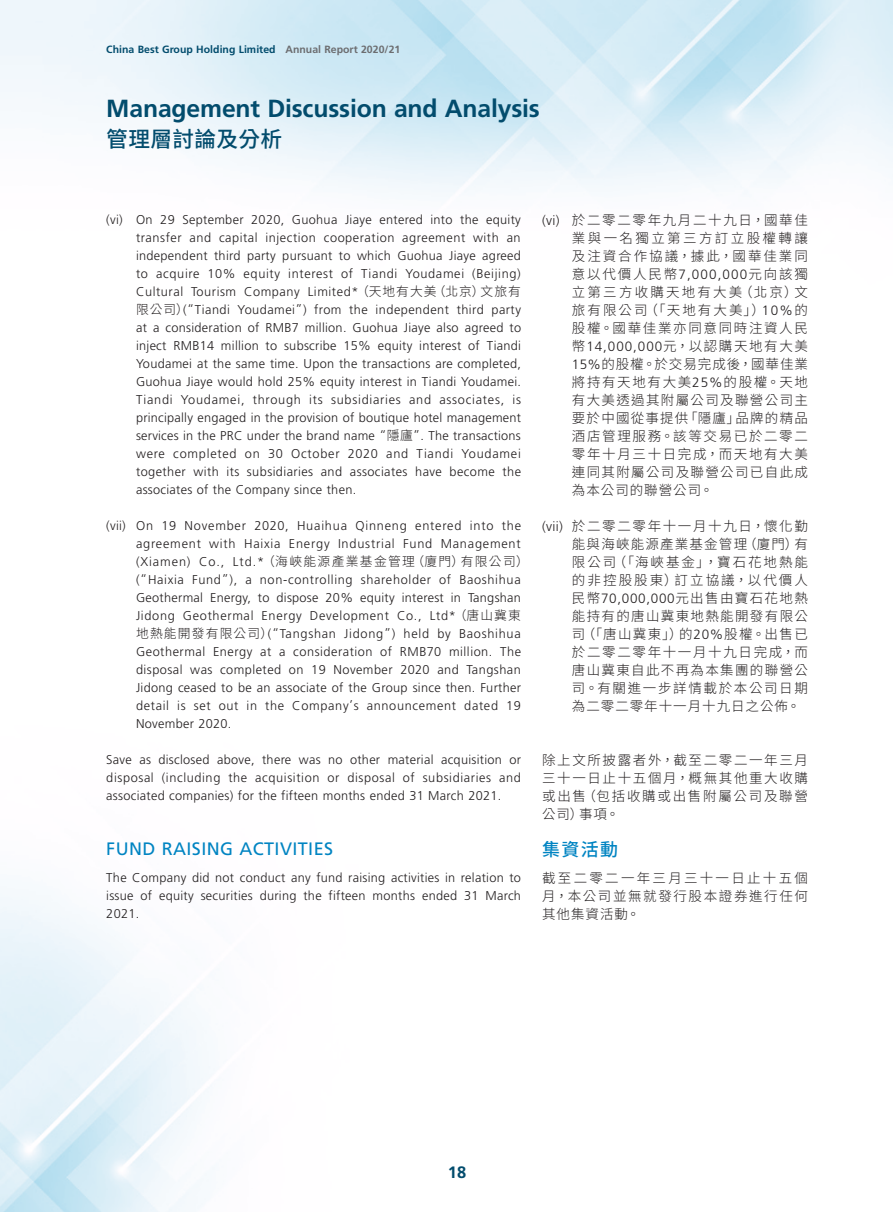
<style>
.page{position:relative;width:893px;height:1212px;background:#fff}
.page>*{position:absolute;margin:0;border:0;box-sizing:border-box;transform-origin:0 0}
.t1{font:700 24.75px "Frutiger LT Std";letter-spacing:-.005em;color:#024c6d}
.t2{font:500 21.75px "Source Han Sans TC";letter-spacing:.015em;color:#024c6d}
.Heading_1{font:18px "Frutiger LT Std";letter-spacing:.02em;color:#0084c2}
.C_Heading_1{font:500 18px "Source Han Sans TC";color:#0084c2}
.t3{font:700 16.5px "Frutiger LT Std";color:#024c6d}
.C_Body_Text{font:300 13.5px/18px "Source Han Sans TC";letter-spacing:.12em;color:#231f20;text-align:justify}
.Body_Text{font:300 12.75px/18px "Frutiger LT Std";letter-spacing:.035em;color:#231f20;text-align:justify}
.t4{font:700 10.5px "Frutiger LT Std";letter-spacing:.005em;color:#024c6d}
.s1{color:#6c6d70}
.s2{font-family:"Source Han Sans TC"}
.s3{font-family:"Frutiger LT Std"}
</style>
<div class="page">
<img style="left:0;top:0;width:893px;height:1212px">
<p class="t4" style="left:106px;top:43px;width:296px">China Best Group Holding Limited <span class="s1">Annual Report 2020/21</span></p>
<h1 class="t1" style="left:106px;top:94px;width:435px">Management Discussion and Analysis</h1>
<h2 class="t2" style="left:106px;top:127px;width:177px">管理層討論及分析</h2>
<p class="Body_Text" style="left:136px;top:211px;width:387px;text-indent:-30px">(vi) On 29 September 2020, Guohua Jiaye entered into the equity transfer and capital injection cooperation agreement with an independent third party pursuant to which Guohua Jiaye agreed to acquire 10% equity interest of Tiandi Youdamei (Beijing)<br>Cultural Tourism Company Limited*<span class="s2">（天地有大美（北京）文旅有限公司）</span>(“Tiandi Youdamei”) from the independent third party at a consideration of RMB7 million. Guohua Jiaye also agreed to inject RMB14 million to subscribe 15% equity interest of Tiandi Youdamei at the same time. Upon the transactions are completed, Guohua Jiaye would hold 25% equity interest in Tiandi Youdamei.<br>Tiandi Youdamei, through its subsidiaries and associates, is principally engaged in the provision of boutique hotel management services in the PRC under the brand name “<span class="s2">隱廬</span>”. The transactions were completed on 30 October 2020 and Tiandi Youdamei together with its subsidiaries and associates have become the associates of the Company since then.</p>
<p class="Body_Text" style="left:136px;top:517px;width:394px;text-align:left;text-indent:-30px">(vii) On 19 November 2020, Huaihua Qinneng entered into the agreement with Haixia Energy Industrial Fund Management (Xiamen) Co., Ltd.*<span class="s2">（海峽能源產業基金管理（廈門）有限公司）</span>(“Haixia Fund”), a non-controlling shareholder of Baoshihua Geothermal Energy, to dispose 20% equity interest in Tangshan Jidong Geothermal Energy Development Co., Ltd*<span class="s2">（唐山冀東地熱能開發有限公司）</span>(“Tangshan Jidong”) held by Baoshihua Geothermal Energy at a consideration of RMB70 million. The disposal was completed on 19 November 2020 and Tangshan Jidong ceased to be an associate of the Group since then. Further detail is set out in the Company’s announcement dated 19<br>November 2020.</p>
<p class="Body_Text" style="left:106px;top:751px;width:416px">Save as disclosed above, there was no other material acquisition or disposal (including the acquisition or disposal of subsidiaries and associated companies) for the fifteen months ended 31 March 2021.</p>
<p class="Heading_1" style="left:106px;top:838px;width:228px">FUND RAISING ACTIVITIES</p>
<p class="Body_Text" style="left:106px;top:869px;width:416px">The Company did not conduct any fund raising activities in relation to issue of equity securities during the fifteen months ended 31 March 2021.</p>
<p class="C_Body_Text" style="left:572px;top:211px;width:238px;text-indent:-30px"><span class="s3">(vi)</span> 於二零二零年九月二十九日，國華佳業與一名獨立第三方訂立股權轉讓及注資合作協議，據此，國華佳業同意以代價人民幣<span class="s3">7,000,000</span>元向該獨立第三方收購天地有大美（北京）文旅有限公司（「天地有大美」）<span class="s3">10%</span>的股權。國華佳業亦同意同時注資人民幣<span class="s3">14,000,000</span>元，以認購天地有大美<span class="s3">15%</span>的股權。於交易完成後，國華佳業將持有天地有大美<span class="s3">25%</span>的股權。天地有大美透過其附屬公司及聯營公司主要於中國從事提供「隱廬」品牌的精品酒店管理服務。該等交易已於二零二零年十月三十日完成，而天地有大美連同其附屬公司及聯營公司已自此成為本公司的聯營公司。</p>
<p class="C_Body_Text" style="left:572px;top:517px;width:238px;text-indent:-30px"><span class="s3">(vii)</span> 於二零二零年十一月十九日，懷化勤能與海峽能源產業基金管理（廈門）有限公司（「海峽基金」，寶石花地熱能的非控股股東）訂立協議，以代價人民幣<span class="s3">70,000,000</span>元出售由寶石花地熱能持有的唐山冀東地熱能開發有限公司（「唐山冀東」）的<span class="s3">20%</span>股權。出售已於二零二零年十一月十九日完成，而唐山冀東自此不再為本集團的聯營公司。有關進一步詳情載於本公司日期為二零二零年十一月十九日之公佈。</p>
<p class="C_Body_Text" style="left:542px;top:751px;width:267px">除上文所披露者外，截至二零二一年三月三十一日止十五個月，概無其他重大收購或出售（包括收購或出售附屬公司及聯營公司）事項。</p>
<p class="C_Heading_1" style="left:542px;top:839px;width:77px">集資活動</p>
<p class="C_Body_Text" style="left:542px;top:869px;width:267px">截至二零二一年三月三十一日止十五個月，本公司並無就發行股本證券進行任何其他集資活動。</p>
<p class="t3" style="left:448px;top:1162px;width:20px">18</p>
</div>
